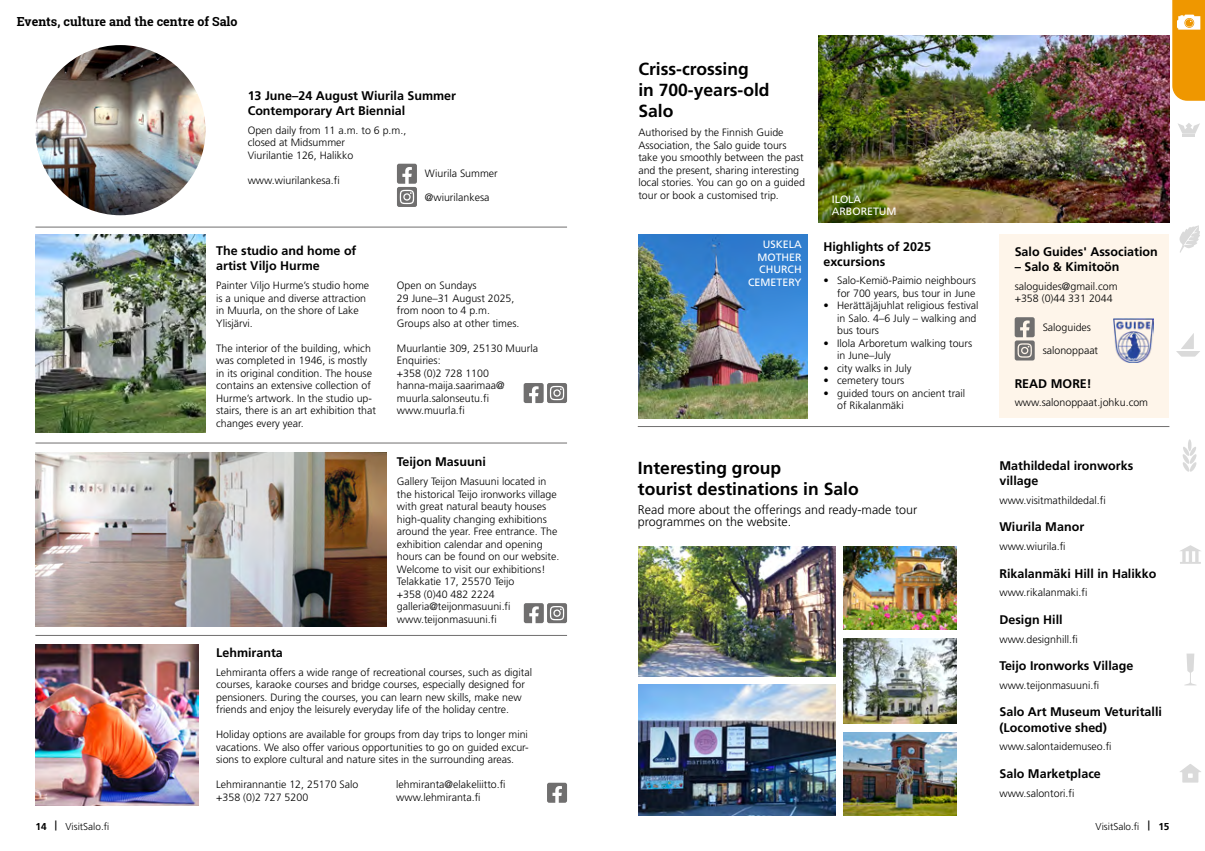
<style>
.page{position:relative;width:1205px;height:851px;background:#fff}
.page>*{position:absolute;margin:0;border:0;box-sizing:border-box;transform-origin:0 0}
.t1{font:700 17.5px/21.2px "Frutiger LT Pro";color:#000}
.Moduulien_otsikot_H2{font:700 12.5px/15px "Frutiger LT Pro";color:#000}
.t2{font:300 12.5px/12.5px "Frutiger LT Std";color:#000}
.t3{font:700 12.5px "Roboto Slab";color:#000}
.Leipäteksti{font:300 10.62px/12.5px "Frutiger LT Std";color:#000}
.t4{font:10.62px/12.5px "Frutiger LT Std";color:#fff}
.t5{font:300 10px "Frutiger LT Std";color:#000}
.s1{font-weight:700}
</style>
<div class="page">
<svg style="left:1180px;top:545px;width:21px;height:18px"></svg>
<svg style="left:1185px;top:653px;width:11px;height:32px"></svg>
<svg style="left:1180px;top:764px;width:21px;height:18px"></svg>
<svg style="left:1179px;top:225px;width:21px;height:28px"></svg>
<svg style="left:1172px;top:0;width:33px;height:101px;background:#f0a11a"></svg>
<svg style="left:1178px;top:123px;width:22px;height:14px"></svg>
<svg style="left:1182px;top:439px;width:15px;height:33px"></svg>
<svg style="left:1176px;top:333px;width:24px;height:23px"></svg>
<div style="left:999px;top:234px;width:170px;height:183px;background:#fef5ea"></div>
<img style="left:35px;top:234px;width:171px;height:198px">
<svg style="left:524px;top:383px;width:43px;height:20px"></svg>
<hr style="left:35px;top:443px;width:532px;height:1px;background:#706f6f">
<hr style="left:638px;top:426px;width:531px;height:1px;background:#706f6f">
<hr style="left:35px;top:635px;width:532px;height:1px;background:#706f6f">
<hr style="left:35px;top:227px;width:532px;height:1px;background:#706f6f">
<img style="left:35px;top:452px;width:351px;height:174px">
<svg style="left:524px;top:603px;width:43px;height:20px"></svg>
<img style="left:35px;top:644px;width:164px;height:161px">
<svg style="left:547px;top:782px;width:20px;height:20px"></svg>
<img style="left:819px;top:35px;width:350px;height:187px">
<img style="left:638px;top:234px;width:170px;height:184px">
<svg style="left:1014px;top:317px;width:20px;height:43px"></svg>
<svg style="left:397px;top:164px;width:20px;height:43px"></svg>
<img style="left:35px;top:45px;width:171px;height:170px;border-radius:85px">
<img style="left:638px;top:546px;width:197px;height:130px">
<img style="left:843px;top:546px;width:113px;height:83px">
<img style="left:843px;top:732px;width:113px;height:83px">
<img style="left:638px;top:684px;width:197px;height:131px">
<img style="left:843px;top:638px;width:113px;height:85px">
<img style="left:1113px;top:318px;width:40px;height:44px">
<p class="t3" style="left:17px;top:13px;width:222px">Events, culture and the centre of Salo</p>
<h1 class="t1" style="left:638px;top:58px;width:133px">Criss-crossing<br>in 700-years-old<br>Salo</h1>
<p class="Leipäteksti" style="left:638px;top:126px;width:168px">Authorised by the Finnish Guide Association, the Salo guide tours take you smoothly between the past and the present, sharing interesting local stories. You can go on a guided tour or book a customised trip.</p>
<p class="Moduulien_otsikot_H2" style="left:248px;top:88px;width:210px">13 June–24 August Wiurila Summer<br>Contemporary Art Biennial</p>
<p class="Leipäteksti" style="left:248px;top:124px;width:160px">Open daily from 11 a.m. to 6 p.m., closed at Midsummer<br>Viurilantie 126, Halikko</p>
<p class="Leipäteksti" style="left:248px;top:174px;width:94px">www.wiurilankesa.fi</p>
<p class="Leipäteksti" style="left:425px;top:167px;width:74px">Wiurila Summer</p>
<p class="Leipäteksti" style="left:425px;top:191px;width:66px">@wiurilankesa</p>
<p class="t4" style="left:832px;top:193px;width:66px">ILOLA<br>ARBORETUM</p>
<p class="t4" style="left:748px;top:238px;width:55px;text-align:right">USKELA<br>MOTHER<br>CHURCH<br>CEMETERY</p>
<p class="Moduulien_otsikot_H2" style="left:823px;top:239px;width:109px">Highlights of 2025 excursions</p>
<p class="Leipäteksti" style="left:823px;top:274px;width:154px;text-align:right">• Salo-Kemiö-Paimio neighbours for 700 years, bus tour in June</p>
<p class="Leipäteksti" style="left:837px;top:299px;width:143px;text-indent:-14px">• Herättäjäjuhlat religious festival in Salo. 4–6 July – walking and bus tours</p>
<p class="Leipäteksti" style="left:837px;top:337px;width:137px;text-indent:-14px">• Ilola Arboretum walking tours in June–July</p>
<p class="Leipäteksti" style="left:823px;top:362px;width:90px">• city walks in July</p>
<p class="Leipäteksti" style="left:823px;top:374px;width:83px">• cemetery tours</p>
<p class="Leipäteksti" style="left:837px;top:387px;width:130px;text-indent:-14px">• guided tours on ancient trail of Rikalanmäki</p>
<p class="Moduulien_otsikot_H2" style="left:216px;top:243px;width:142px">The studio and home of artist Viljo Hurme</p>
<p class="Leipäteksti" style="left:216px;top:279px;width:154px">Painter Viljo Hurme’s studio home is a unique and diverse attraction in Muurla, on the shore of Lake<br>Ylisjärvi.</p>
<p class="Leipäteksti" style="left:216px;top:342px;width:161px">The interior of the building, which was completed in 1946, is mostly in its original condition. The house contains an extensive collection of Hurme’s artwork. In the studio up&shy;stairs, there is an art exhibition that changes every year.</p>
<p class="Leipäteksti" style="left:397px;top:279px;width:124px">Open on Sundays<br>29 June–31 August 2025, from noon to 4 p.m.<br>Groups also at other times.</p>
<p class="Leipäteksti" style="left:397px;top:342px;width:143px">Muurlantie 309, 25130 Muurla<br>Enquiries:<br>+358 (0)2 728 1100 hanna-maija.saarimaa@ muurla.salonseutu.fi www.muurla.fi</p>
<p class="Moduulien_otsikot_H2" style="left:397px;top:454px;width:90px">Teijon Masuuni</p>
<p class="Leipäteksti" style="left:397px;top:475px;width:164px">Gallery Teijon Masuuni located in the historical Teijo ironworks village with great natural beauty houses high-quality changing exhibitions around the year. Free entrance. The exhibition calendar and opening hours can be found on our website.<br>Welcome to visit our exhibitions!</p>
<p class="Leipäteksti" style="left:397px;top:575px;width:119px">Telakkatie 17, 25570 Teijo +358 (0)40 482 2224</p>
<p class="Leipäteksti" style="left:397px;top:600px;width:115px">galleria@teijonmasuuni.fi www.teijonmasuuni.fi</p>
<p class="Moduulien_otsikot_H2" style="left:216px;top:645px;width:68px">Lehmiranta</p>
<p class="Leipäteksti" style="left:216px;top:665px;width:317px">Lehmiranta offers a wide range of recreational courses, such as digital courses, karaoke courses and bridge courses, especially designed for pensioners. During the courses, you can learn new skills, make new friends and enjoy the leisurely everyday life of the holiday centre.</p>
<p class="Leipäteksti" style="left:216px;top:728px;width:314px;text-align:justify">Holiday options are available for groups from day trips to longer mini vacations. We also offer various opportunities to go on guided excur&shy;sions to explore cultural and nature sites in the surrounding areas.</p>
<p class="Leipäteksti" style="left:216px;top:778px;width:144px">Lehmirannantie 12, 25170 Salo</p>
<p class="Leipäteksti" style="left:396px;top:778px;width:111px">lehmiranta@elakeliitto.fi</p>
<p class="Leipäteksti" style="left:216px;top:790px;width:94px">+358 (0)2 727 5200</p>
<p class="Leipäteksti" style="left:396px;top:790px;width:86px">www.lehmiranta.fi</p>
<h1 class="t1" style="left:638px;top:457px;width:222px">Interesting group<br>tourist destinations in Salo</h1>
<p class="t2" style="left:638px;top:503px;width:281px">Read more about the offerings and ready-made tour programmes on the website.</p>
<p class="Moduulien_otsikot_H2" style="left:1014px;top:244px;width:145px">Salo Guides' Association</p>
<p class="Moduulien_otsikot_H2" style="left:1014px;top:259px;width:106px">– Salo &amp; Kimitoön</p>
<p class="Leipäteksti" style="left:1014px;top:280px;width:104px">saloguides@gmail.com +358 (0)44 331 2044</p>
<p class="Leipäteksti" style="left:1042px;top:321px;width:50px">Saloguides</p>
<p class="Leipäteksti" style="left:1042px;top:344px;width:57px">salonoppaat</p>
<p class="Moduulien_otsikot_H2" style="left:1014px;top:375px;width:79px">READ MORE!</p>
<p class="Leipäteksti" style="left:1014px;top:396px;width:135px">www.salonoppaat.johku.com</p>
<p class="Moduulien_otsikot_H2" style="left:999px;top:458px;width:135px">Mathildedal ironworks village</p>
<p class="Leipäteksti" style="left:999px;top:494px;width:108px">www.visitmathildedal.fi</p>
<p class="Moduulien_otsikot_H2" style="left:999px;top:519px;width:86px">Wiurila Manor</p>
<p class="Leipäteksti" style="left:999px;top:540px;width:68px">www.wiurila.fi</p>
<p class="Moduulien_otsikot_H2" style="left:999px;top:565px;width:159px">Rikalanmäki Hill in Halikko</p>
<p class="Leipäteksti" style="left:999px;top:586px;width:89px">www.rikalanmaki.fi</p>
<p class="Moduulien_otsikot_H2" style="left:999px;top:612px;width:65px">Design Hill</p>
<p class="Leipäteksti" style="left:999px;top:632px;width:80px">www.designhill.fi</p>
<p class="Moduulien_otsikot_H2" style="left:999px;top:658px;width:135px">Teijo Ironworks Village</p>
<p class="Leipäteksti" style="left:999px;top:679px;width:101px">www.teijonmasuuni.fi</p>
<p class="Moduulien_otsikot_H2" style="left:999px;top:704px;width:164px">Salo Art Museum Veturitalli (Locomotive shed)</p>
<p class="Leipäteksti" style="left:999px;top:740px;width:114px">www.salontaidemuseo.fi</p>
<p class="Moduulien_otsikot_H2" style="left:999px;top:765px;width:103px">Salo Marketplace</p>
<p class="Leipäteksti" style="left:999px;top:786px;width:76px">www.salontori.fi</p>
<p class="t5" style="left:35px;top:820px;width:75px"><span class="s1">14 |</span> VisitSalo.fi</p>
<p class="t5" style="left:1095px;top:820px;width:75px">VisitSalo.fi <span class="s1">| 15</span></p>
</div>
